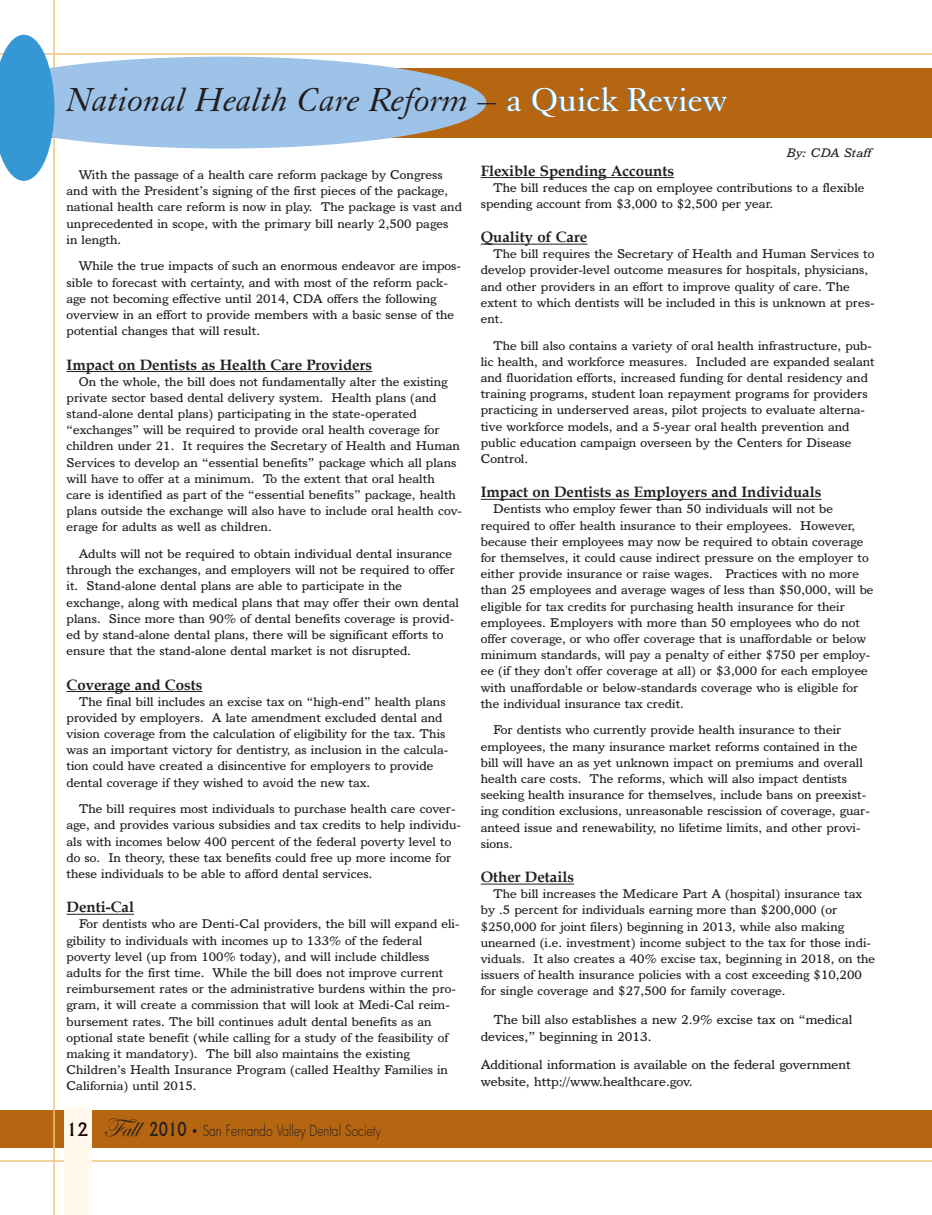
<style>
.page{position:relative;width:932px;height:1215px;background:#fff}
.page>*{position:absolute;margin:0;border:0;box-sizing:border-box;transform-origin:0 0}
.t1{font:italic 36px "Elegant Garamond BT";color:#231f20}
.t2{font:700 15px "Book Antiqua";color:#231f20}
.t3{font:300 15px "Futura";color:#231f20;scale:.8 1}
.t4{font:13.95px/16.8px "Bookman BT";color:#231f20}
.t5{font:13.5px/16.2px "Bookman BT";color:#231f20}
.t6{font:italic 13.5px "Bookman BT";color:#231f20}
.s1{font-style:normal;color:#fff}
.s2{font-family:"Flareserif 821 BT";font-weight:400;font-size:18px;color:#1e0000}
.s3{font-family:"Edwardian Script ITC";font-weight:400;font-size:27px}
.s4{font-family:"Flareserif 821 BT";font-weight:400;font-size:18.75px}
.s5{font-family:"Baskerville BT";font-weight:700;font-style:italic;font-size:13.5px}
</style>
<div class="page">
<div style="left:0;top:68px;width:932px;height:69px;background:#b66611"></div>
<div style="left:0;top:1111px;width:932px;height:37px;background:#b66611"></div>
<hr style="left:0;top:53px;width:932px;height:2px;background:#f1c47d">
<hr style="left:0;top:1160px;width:932px;height:2px;background:#f1c47d">
<div style="left:65px;top:1107px;width:27px;height:108px;background:#fff9ee"></div>
<hr style="left:53px;top:0;width:2px;height:1215px;background:#f1c47d">
<hr style="left:66px;top:371px;width:306px;height:1px;background:#231f20">
<hr style="left:66px;top:691px;width:136px;height:1px;background:#231f20">
<hr style="left:66px;top:914px;width:68px;height:1px;background:#231f20">
<hr style="left:480px;top:177px;width:194px;height:1px;background:#231f20">
<hr style="left:480px;top:244px;width:107px;height:1px;background:#231f20">
<hr style="left:480px;top:499px;width:341px;height:1px;background:#231f20">
<hr style="left:480px;top:884px;width:94px;height:1px;background:#231f20">
<svg style="left:0;top:35px;width:486px;height:146px"></svg>
<p class="t1" style="left:67px;top:77px;width:661px">National Health Care Reform – <span class="s1">a Quick Review</span></p>
<p class="t6" style="left:787px;top:145px;width:86px">By: CDA Staff</p>
<p class="t5" style="left:66px;top:168px;width:397px;text-indent:12px">With the passage of a health care reform package by Congress and with the President’s signing of the first pieces of the package, national health care reform is now in play. The package is vast and unprecedented in scope, with the primary bill nearly 2,500 pages in length.</p>
<p class="t5" style="left:66px;top:259px;width:396px;text-indent:12px">While the true impacts of such an enormous endeavor are impos&shy;sible to forecast with certainty, and with most of the reform pack&shy;age not becoming effective until 2014, CDA offers the following overview in an effort to provide members with a basic sense of the potential changes that will result.</p>
<p class="t2" style="left:66px;top:356px;width:307px">Impact on Dentists as Health Care Providers</p>
<p class="t5" style="left:66px;top:374px;width:397px;text-indent:12px">On the whole, the bill does not fundamentally alter the existing private sector based dental delivery system. Health plans (and stand-alone dental plans) participating in the state-operated “exchanges” will be required to provide oral health coverage for children under 21. It requires the Secretary of Health and Human Services to develop an “essential benefits” package which all plans will have to offer at a minimum. To the extent that oral health care is identified as part of the “essential benefits” package, health plans outside the exchange will also have to include oral health cov&shy;erage for adults as well as children.</p>
<p class="t5" style="left:66px;top:547px;width:394px;text-indent:12px">Adults will not be required to obtain individual dental insurance through the exchanges, and employers will not be required to offer it. Stand-alone dental plans are able to participate in the exchange, along with medical plans that may offer their own dental plans. Since more than 90% of dental benefits coverage is provid&shy;ed by stand-alone dental plans, there will be significant efforts to ensure that the stand-alone dental market is not disrupted.</p>
<p class="t2" style="left:66px;top:676px;width:137px">Coverage and Costs</p>
<p class="t5" style="left:66px;top:694px;width:383px;text-indent:12px">The final bill includes an excise tax on “high-end” health plans provided by employers. A late amendment excluded dental and vision coverage from the calculation of eligibility for the tax. This was an important victory for dentistry, as inclusion in the calcula&shy;tion could have created a disincentive for employers to provide dental coverage if they wished to avoid the new tax.</p>
<p class="t5" style="left:66px;top:802px;width:396px;text-indent:12px">The bill requires most individuals to purchase health care cover&shy;age, and provides various subsidies and tax credits to help individu&shy;als with incomes below 400 percent of the federal poverty level to do so. In theory, these tax benefits could free up more income for these individuals to be able to afford dental services.</p>
<p class="t2" style="left:66px;top:898px;width:69px">Denti-Cal</p>
<p class="t5" style="left:66px;top:917px;width:394px;text-indent:12px">For dentists who are Denti-Cal providers, the bill will expand eli&shy;gibility to individuals with incomes up to 133% of the federal poverty level (up from 100% today), and will include childless adults for the first time. While the bill does not improve current reimbursement rates or the administrative burdens within the pro&shy;gram, it will create a commission that will look at Medi-Cal reim&shy;bursement rates. The bill continues adult dental benefits as an optional state benefit (while calling for a study of the feasibility of making it mandatory). The bill also maintains the existing Children’s Health Insurance Program (called Healthy Families in California) until 2015.</p>
<p class="t3" style="left:66px;top:1124px;width:394px"><span class="s2">12</span> <span class="s3">Fall</span> <span class="s4">2010</span> <span class="s5">•</span> San Fernando Valley Dental Society</p>
<p class="t2" style="left:480px;top:162px;width:195px">Flexible Spending Accounts</p>
<p class="t5" style="left:480px;top:180px;width:385px;text-indent:12px">The bill reduces the cap on employee contributions to a flexible spending account from $3,000 to $2,500 per year.</p>
<p class="t2" style="left:480px;top:228px;width:108px">Quality of Care</p>
<p class="t5" style="left:480px;top:247px;width:395px;text-indent:12px">The bill requires the Secretary of Health and Human Services to develop provider-level outcome measures for hospitals, physicians, and other providers in an effort to improve quality of care. The extent to which dentists will be included in this is unknown at pres&shy;ent.</p>
<p class="t5" style="left:480px;top:338px;width:395px;text-indent:12px">The bill also contains a variety of oral health infrastructure, pub&shy;lic health, and workforce measures. Included are expanded sealant and fluoridation efforts, increased funding for dental residency and training programs, student loan repayment programs for providers practicing in underserved areas, pilot projects to evaluate alterna&shy;tive workforce models, and a 5-year oral health prevention and public education campaign overseen by the Centers for Disease Control.</p>
<p class="t2" style="left:480px;top:484px;width:342px">Impact on Dentists as Employers and Individuals</p>
<p class="t5" style="left:480px;top:502px;width:394px;text-indent:12px">Dentists who employ fewer than 50 individuals will not be required to offer health insurance to their employees. However, because their employees may now be required to obtain coverage for themselves, it could cause indirect pressure on the employer to either provide insurance or raise wages. Practices with no more than 25 employees and average wages of less than $50,000, will be eligible for tax credits for purchasing health insurance for their employees. Employers with more than 50 employees who do not offer coverage, or who offer coverage that is unaffordable or below minimum standards, will pay a penalty of either $750 per employ&shy;ee (if they don't offer coverage at all) or $3,000 for each employee with unaffordable or below-standards coverage who is eligible for the individual insurance tax credit.</p>
<p class="t5" style="left:480px;top:723px;width:391px;text-indent:12px">For dentists who currently provide health insurance to their employees, the many insurance market reforms contained in the bill will have an as yet unknown impact on premiums and overall health care costs. The reforms, which will also impact dentists seeking health insurance for themselves, include bans on preexist&shy;ing condition exclusions, unreasonable rescission of coverage, guar&shy;anteed issue and renewability, no lifetime limits, and other provi&shy;sions.</p>
<p class="t2" style="left:480px;top:868px;width:95px">Other Details</p>
<p class="t5" style="left:480px;top:887px;width:396px;text-indent:12px">The bill increases the Medicare Part A (hospital) insurance tax by .5 percent for individuals earning more than $200,000 (or $250,000 for joint filers) beginning in 2013, while also making unearned (i.e. investment) income subject to the tax for those indi&shy;viduals. It also creates a 40% excise tax, beginning in 2018, on the issuers of health insurance policies with a cost exceeding $10,200 for single coverage and $27,500 for family coverage.</p>
<p class="t4" style="left:480px;top:1012px;width:373px;text-indent:13px">The bill also establishes a new 2.9% excise tax on “medical devices,” beginning in 2013.</p>
<p class="t4" style="left:480px;top:1057px;width:371px">Additional information is available on the federal government website, http://www.healthcare.gov.</p>
</div>
